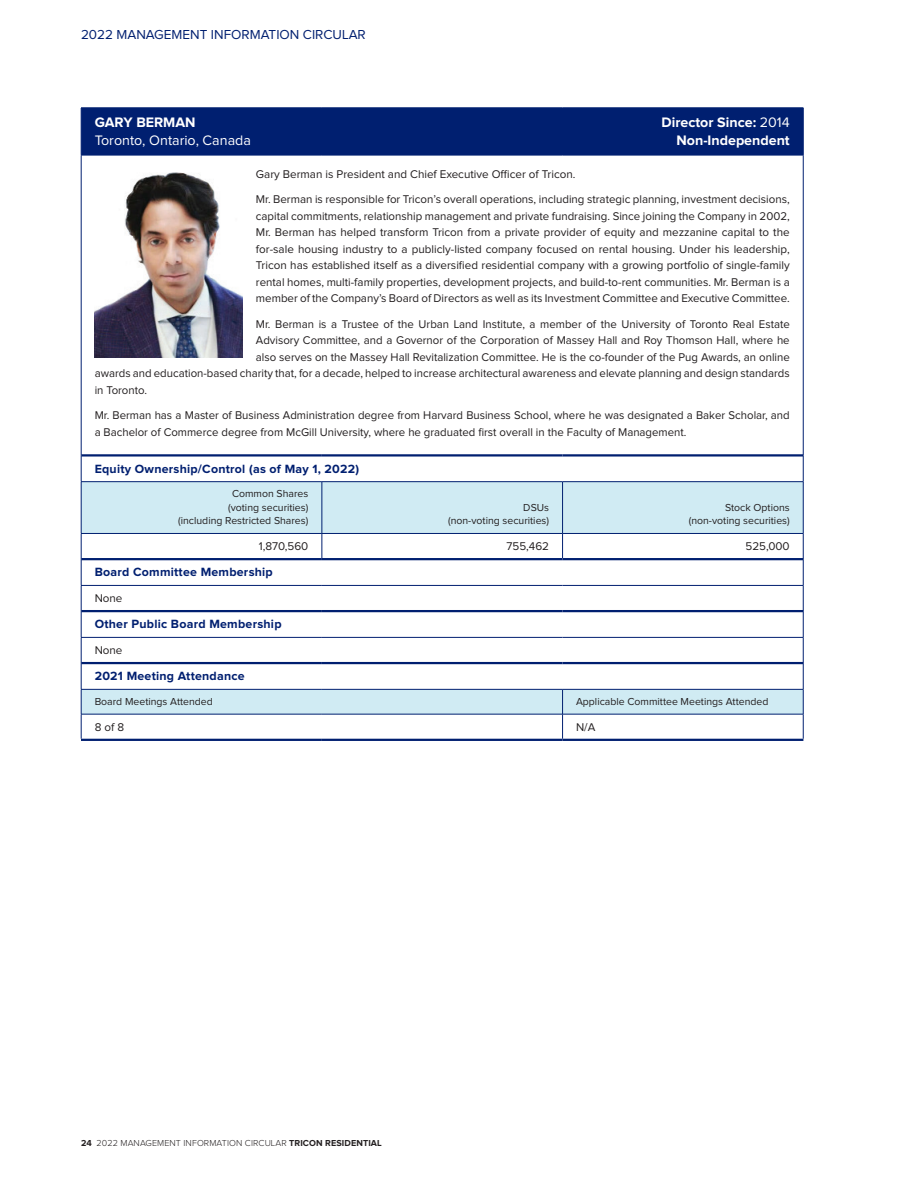
<style>
.page{position:relative;width:918px;height:1188px;background:#fff}
.page>*{position:absolute;margin:0;border:0;box-sizing:border-box;transform-origin:0 0}
.Body_copy__flush_par{font:700 14.25px "Proxima Nova";color:#fff}
.Body_copy__flush_par-2{font:14.25px "Proxima Nova";color:#fff}
.t1{font:13.5px "Proxima Nova";color:#001f70}
.Profile_Header{font:700 12.3px "Proxima Nova";letter-spacing:.02em;color:#001f70}
.Body_copy__flush_par-3{font:11.7px/16.5px "Proxima Nova";color:#231f20;text-align:justify}
.Column_Header{font:10.5px/13.5px "Proxima Nova";color:#231f20;text-align:right}
.t2{font:300 9px "Proxima Nova";letter-spacing:.01em;color:#231f20}
.s1{font-weight:400}
.s2{font-weight:700}
</style>
<div class="page">
<div style="left:82px;top:109px;width:721px;height:46px;background:#001f70"></div>
<svg style="left:82px;top:482px;width:721px;height:232px"></svg>
<hr style="left:803px;top:155px;width:1px;height:300px;background:#001f70">
<svg style="left:803px;top:455px;width:1px;height:26px"></svg>
<hr style="left:803px;top:482px;width:1px;height:51px;background:#001f70">
<svg style="left:803px;top:534px;width:1px;height:205px"></svg>
<hr style="left:81px;top:108px;width:1px;height:47px;background:#001f70">
<hr style="left:81px;top:108px;width:241px;height:1px;background:#001f70">
<hr style="left:322px;top:108px;width:241px;height:1px;background:#001f70">
<hr style="left:562px;top:108px;width:1px;height:47px;background:#001f70">
<hr style="left:563px;top:108px;width:240px;height:1px;background:#001f70">
<hr style="left:803px;top:108px;width:1px;height:47px;background:#001f70">
<hr style="left:81px;top:155px;width:1px;height:300px;background:#001f70">
<hr style="left:81px;top:155px;width:241px;height:1px;background:#001f70">
<hr style="left:322px;top:155px;width:241px;height:1px;background:#001f70">
<hr style="left:563px;top:155px;width:240px;height:1px;background:#001f70">
<svg style="left:81px;top:457px;width:1px;height:24px"></svg>
<hr style="left:81px;top:454px;width:241px;height:3px;background:#001f70">
<hr style="left:322px;top:454px;width:241px;height:3px;background:#001f70">
<hr style="left:563px;top:454px;width:240px;height:3px;background:#001f70">
<hr style="left:81px;top:482px;width:1px;height:51px;background:#001f70">
<hr style="left:81px;top:481px;width:241px;height:1px;background:#001f70">
<hr style="left:322px;top:482px;width:1px;height:51px;background:#001f70">
<hr style="left:322px;top:481px;width:241px;height:1px;background:#001f70">
<hr style="left:562px;top:482px;width:1px;height:51px;background:#001f70">
<hr style="left:563px;top:481px;width:240px;height:1px;background:#001f70">
<hr style="left:81px;top:533px;width:241px;height:1px;background:#001f70">
<svg style="left:322px;top:534px;width:1px;height:24px"></svg>
<hr style="left:322px;top:533px;width:241px;height:1px;background:#001f70">
<svg style="left:562px;top:534px;width:1px;height:24px"></svg>
<hr style="left:563px;top:533px;width:240px;height:1px;background:#001f70">
<hr style="left:81px;top:558px;width:241px;height:2px;background:#001f70">
<hr style="left:322px;top:558px;width:241px;height:2px;background:#001f70">
<hr style="left:563px;top:558px;width:240px;height:2px;background:#001f70">
<hr style="left:81px;top:585px;width:241px;height:1px;background:#001f70">
<hr style="left:322px;top:585px;width:241px;height:1px;background:#001f70">
<hr style="left:563px;top:585px;width:240px;height:1px;background:#001f70">
<hr style="left:81px;top:610px;width:241px;height:2px;background:#001f70">
<hr style="left:322px;top:610px;width:241px;height:2px;background:#001f70">
<hr style="left:563px;top:610px;width:240px;height:2px;background:#001f70">
<hr style="left:81px;top:637px;width:241px;height:1px;background:#001f70">
<hr style="left:322px;top:637px;width:241px;height:1px;background:#001f70">
<hr style="left:563px;top:637px;width:240px;height:1px;background:#001f70">
<hr style="left:81px;top:662px;width:241px;height:2px;background:#001f70">
<hr style="left:322px;top:662px;width:241px;height:2px;background:#001f70">
<hr style="left:563px;top:662px;width:240px;height:2px;background:#001f70">
<hr style="left:81px;top:689px;width:241px;height:1px;background:#001f70">
<hr style="left:322px;top:689px;width:241px;height:1px;background:#001f70">
<hr style="left:563px;top:689px;width:240px;height:1px;background:#001f70">
<svg style="left:81px;top:534px;width:1px;height:205px"></svg>
<hr style="left:81px;top:714px;width:241px;height:1px;background:#001f70">
<hr style="left:322px;top:714px;width:241px;height:1px;background:#001f70">
<hr style="left:81px;top:739px;width:241px;height:2px;background:#001f70">
<hr style="left:322px;top:739px;width:241px;height:2px;background:#001f70">
<svg style="left:562px;top:690px;width:1px;height:49px"></svg>
<hr style="left:563px;top:714px;width:240px;height:1px;background:#001f70">
<hr style="left:563px;top:739px;width:240px;height:2px;background:#001f70">
<img style="left:95px;top:172px;width:147px;height:185px">
<p class="t1" style="left:81px;top:27px;width:286px">2022 MANAGEMENT INFORMATION CIRCULAR</p>
<p class="Body_copy__flush_par" style="left:95px;top:114px;width:102px">GARY BERMAN</p>
<p class="Body_copy__flush_par-2" style="left:95px;top:132px;width:158px">Toronto, Ontario, Canada</p>
<p class="Body_copy__flush_par" style="left:662px;top:114px;width:130px">Director Since: <span class="s1">2014</span></p>
<p class="Body_copy__flush_par" style="left:677px;top:132px;width:115px">Non-Independent</p>
<p class="Body_copy__flush_par-3" style="left:256px;top:166px;width:321px">Gary Berman is President and Chief Executive Officer of Tricon.</p>
<p class="Body_copy__flush_par-3" style="left:256px;top:191px;width:535px">Mr. Berman is responsible for Tricon’s overall operations, including strategic planning, investment decisions, capital commitments, relationship management and private fundraising. Since joining the Company in 2002, Mr. Berman has helped transform Tricon from a private provider of equity and mezzanine capital to the for-sale housing industry to a publicly-listed company focused on rental housing. Under his leadership, Tricon has established itself as a diversified residential company with a growing portfolio of single-family rental homes, multi-family properties, development projects, and build-to-rent communities. Mr. Berman is a member of the Company’s Board of Directors as well as its Investment Committee and Executive Committee.</p>
<p class="Body_copy__flush_par-3" style="left:256px;top:316px;width:535px">Mr. Berman is a Trustee of the Urban Land Institute, a member of the University of Toronto Real Estate</p>
<p class="Body_copy__flush_par-3" style="left:256px;top:332px;width:535px">Advisory Committee, and a Governor of the Corporation of Massey Hall and Roy Thomson Hall, where he</p>
<p class="Body_copy__flush_par-3" style="left:256px;top:349px;width:535px">also serves on the Massey Hall Revitalization Committee. He is the co-founder of the Pug Awards, an online</p>
<p class="Body_copy__flush_par-3" style="left:95px;top:365px;width:697px">awards and education-based charity that, for a decade, helped to increase architectural awareness and elevate planning and design standards</p>
<p class="Body_copy__flush_par-3" style="left:95px;top:382px;width:54px">in Toronto.</p>
<p class="Body_copy__flush_par-3" style="left:95px;top:407px;width:697px">Mr. Berman has a Master of Business Administration degree from Harvard Business School, where he was designated a Baker Scholar, and a Bachelor of Commerce degree from McGill University, where he graduated first overall in the Faculty of Management.</p>
<p class="Profile_Header" style="left:95px;top:462px;width:266px">Equity Ownership/Control (as of May 1, 2022)</p>
<p class="Column_Header" style="left:178px;top:487px;width:132px">Common Shares<br>(voting securities)<br>(including Restricted Shares)</p>
<p class="Column_Header" style="left:448px;top:501px;width:102px">DSUs<br>(non-voting securities)</p>
<p class="Column_Header" style="left:689px;top:501px;width:102px">Stock Options (non-voting securities)</p>
<p class="Body_copy__flush_par-3" style="left:259px;top:538px;width:51px">1,870,560</p>
<p class="Body_copy__flush_par-3" style="left:506px;top:538px;width:44px">755,462</p>
<p class="Body_copy__flush_par-3" style="left:746px;top:538px;width:46px">525,000</p>
<p class="Profile_Header" style="left:95px;top:565px;width:180px">Board Committee Membership</p>
<p class="Body_copy__flush_par-3" style="left:95px;top:590px;width:29px">None</p>
<p class="Profile_Header" style="left:95px;top:617px;width:188px">Other Public Board Membership</p>
<p class="Body_copy__flush_par-3" style="left:95px;top:642px;width:29px">None</p>
<p class="Profile_Header" style="left:95px;top:669px;width:152px">2021 Meeting Attendance</p>
<p class="Column_Header" style="left:95px;top:695px;width:120px">Board Meetings Attended</p>
<p class="Column_Header" style="left:576px;top:695px;width:194px">Applicable Committee Meetings Attended</p>
<p class="Body_copy__flush_par-3" style="left:95px;top:719px;width:31px">8 of 8</p>
<p class="Body_copy__flush_par-3" style="left:576px;top:719px;width:21px">N/A</p>
<p class="t2" style="left:81px;top:1138px;width:302px"><span class="s2">24</span> 2022 MANAGEMENT INFORMATION CIRCULAR <span class="s2">TRICON RESIDENTIAL</span></p>
</div>
